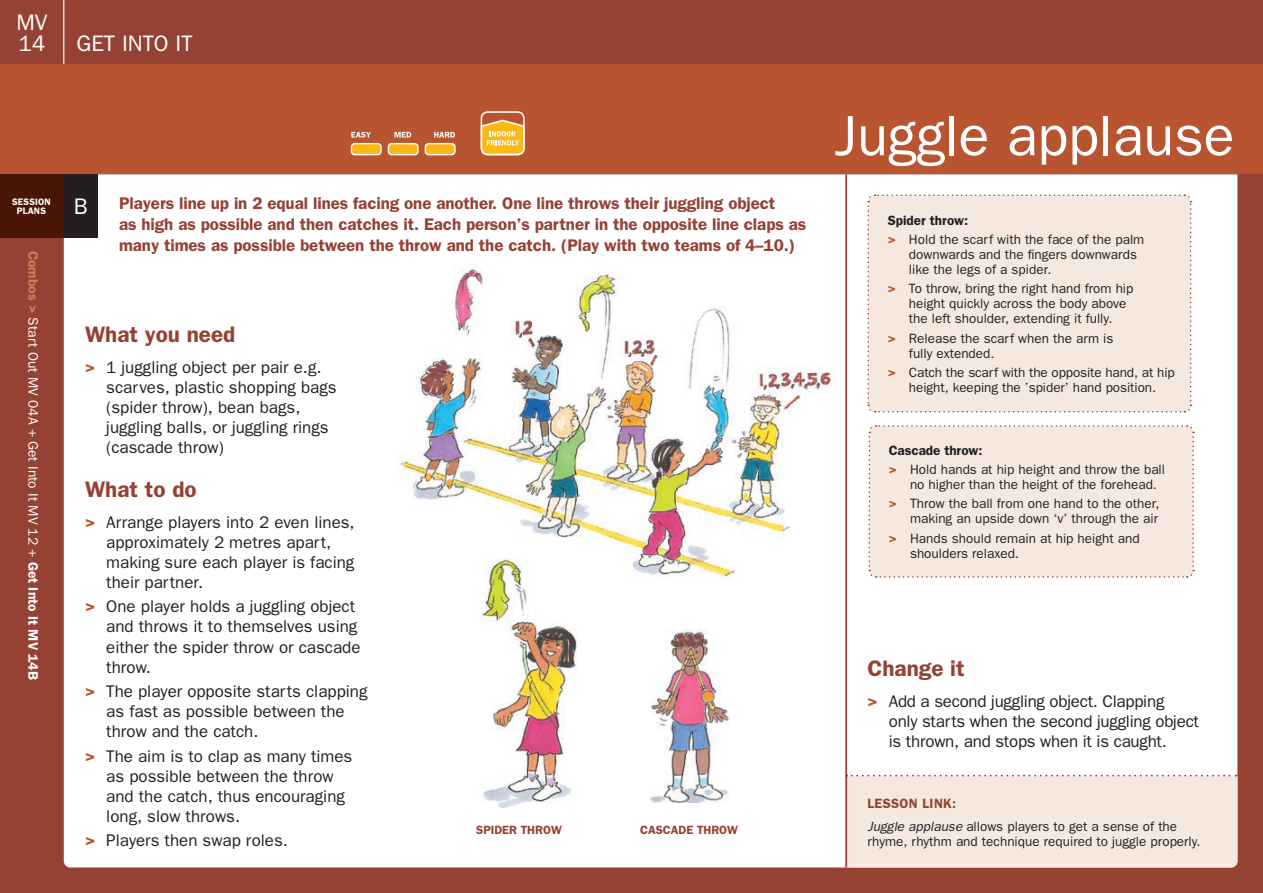
<style>
.page{position:relative;width:1263px;height:893px;background:#fff}
.page>*{position:absolute;margin:0;border:0;box-sizing:border-box;transform-origin:0 0}
.t1{font:57px "Franklin Gothic";color:#fff}
.t2{font:22.65px "Franklin Gothic";color:#fff}
.t3{font:600 22.5px "Franklin Gothic";color:#954134}
.t4{font:22.5px/21px "Franklin Gothic";color:#fff}
.t5{font:16.95px/20.1px "Franklin Gothic";color:#231f20}
.t6{font:600 16.95px/21px "Franklin Gothic";letter-spacing:-.005em;color:#954134}
.t7{font:13.8px "Franklin Gothic";color:#fff}
.t8{font:13.5px/15px "Franklin Gothic";color:#231f20}
.t9{font:600 13.5px "Franklin Gothic";color:#954134}
.t10{font:600 12px "Franklin Gothic";color:#954134}
.t11{font:600 9.45px/9.1px "Franklin Gothic";letter-spacing:.015em;color:#fff;text-align:center}
.s1{font-weight:600;color:#c9825b}
.s2{font-weight:600}
.s3{font-weight:600;color:#b85530}
.s4{font-weight:600;color:#954134}
.s5{font-style:italic}
</style>
<div class="page">
<div style="left:0;top:64px;width:1263px;height:110px;background:#b85530"></div>
<div style="left:0;top:174px;width:1263px;height:719px;background:#954134"></div>
<div style="left:0;top:0;width:1263px;height:64px;background:#954134"></div>
<div style="left:0;top:174px;width:64px;height:64px;background:#481506"></div>
<div style="left:481px;top:111px;width:44px;height:44px;border:2px solid #fff;border-radius:6px"></div>
<svg style="left:480px;top:118px;width:45px;height:38px;background:#f2bb54"></svg>
<div style="left:64px;top:174px;width:1173px;height:693px;background:#fff"></div>
<hr style="left:63px;top:0;width:1px;height:64px;background:#fff">
<div style="left:351px;top:144px;width:30px;height:11px;background:#fcb814;border-radius:3px"></div>
<div style="left:351px;top:143px;width:31px;height:12px;border:1px solid #fff;border-radius:3px"></div>
<div style="left:388px;top:144px;width:30px;height:11px;background:#fcb814;border-radius:3px"></div>
<div style="left:388px;top:143px;width:31px;height:12px;border:1px solid #fff;border-radius:3px"></div>
<div style="left:425px;top:144px;width:30px;height:11px;background:#fcb814;border-radius:3px"></div>
<div style="left:425px;top:143px;width:31px;height:12px;border:1px solid #fff;border-radius:3px"></div>
<svg style="left:351px;top:132px;width:20px;height:6px"></svg>
<svg style="left:394px;top:132px;width:17px;height:6px"></svg>
<svg style="left:434px;top:132px;width:21px;height:6px"></svg>
<div style="left:64px;top:174px;width:34px;height:64px;background:#231f20"></div>
<img style="left:396px;top:264px;width:443px;height:319px">
<img style="left:479px;top:557px;width:98px;height:251px">
<img style="left:650px;top:630px;width:80px;height:172px">
<div style="left:847px;top:775px;width:390px;height:92px;background:#f5e9df"></div>
<hr style="left:845px;top:174px;width:2px;height:693px;background:#954134">
<div style="left:868px;top:424px;width:326px;height:154px;background:#f5e9df"></div>
<div style="left:867px;top:194px;width:325px;height:219px;background:#f5e9df"></div>
<h3 class="t4" style="left:16px;top:11px;width:33px">MV<br>14</h3>
<h3 class="t4" style="left:77px;top:32px;width:118px">GET INTO IT</h3>
<p class="t11" style="left:12px;top:197px;width:40px">SESSION<br>PLANS</p>
<p class="t7" style="left:41px;top:251px;width:430px;rotate:90deg"><span class="s1">Combos &gt;</span> Start Out MV 04A + Get Into It MV 12 + <span class="s2">Get Into It MV 14B</span></p>
<h2 class="t2" style="left:74px;top:193px;width:15px">B</h2>
<p class="t6" style="left:119px;top:192px;width:689px">Players line up in 2 equal lines facing one another. One line throws their juggling object<br>as high as possible and then catches it. Each person’s partner in the opposite line claps as many times as possible between the throw and the catch. (Play with two teams of 4–10.)</p>
<h3 class="t3" style="left:85px;top:321px;width:152px">What you need</h3>
<p class="t5" style="left:106px;top:356px;width:232px;text-indent:-21px"><span class="s3">&gt;</span> 1 juggling object per pair e.g. scarves, plastic shopping bags (spider throw), bean bags, juggling balls, or juggling rings (cascade throw)</p>
<h3 class="t3" style="left:85px;top:476px;width:113px">What to do</h3>
<p class="t5" style="left:106px;top:511px;width:250px;text-indent:-21px"><span class="s3">&gt;</span> Arrange players into 2 even lines, approximately 2 metres apart, making sure each player is facing their partner.</p>
<p class="t5" style="left:106px;top:596px;width:256px;text-indent:-21px"><span class="s3">&gt;</span> One player holds a juggling object and throws it to themselves using either the spider throw or cascade throw.</p>
<p class="t5" style="left:106px;top:681px;width:263px;text-indent:-21px"><span class="s3">&gt;</span> The player opposite starts clapping as fast as possible between the throw and the catch.</p>
<p class="t5" style="left:106px;top:745px;width:248px;text-indent:-21px"><span class="s3">&gt;</span> The aim is to clap as many times as possible between the throw and the catch, thus encouraging long, slow throws.</p>
<p class="t5" style="left:85px;top:830px;width:204px"><span class="s3">&gt;</span> Players then swap roles.</p>
<p class="t10" style="left:476px;top:822px;width:78px">spi der throw</p>
<p class="t10" style="left:640px;top:822px;width:9px">casca</p>
<p class="t10" style="left:678px;top:822px;width:51px">de throw</p>
<h1 class="t1" style="left:834px;top:103px;width:402px">Juggle applause</h1>
<p class="t8" style="left:888px;top:210px;width:258px;line-height:19.2px"><span class="s2">Spider throw:<br></span><span class="s3">&gt;</span> Hold the scarf with the face of the palm</p>
<p class="t8" style="left:909px;top:247px;width:230px">downwards and the fingers downwards like the legs of a spider.</p>
<p class="t8" style="left:909px;top:281px;width:226px;text-indent:-21px"><span class="s3">&gt;</span> To throw, bring the right hand from hip height quickly across the body above the left shoulder, extending it fully.</p>
<p class="t8" style="left:909px;top:330px;width:206px;text-indent:-21px"><span class="s3">&gt;</span> Release the scarf when the arm is fully extended.</p>
<p class="t8" style="left:888px;top:364px;width:289px;text-align:center"><span class="s3">&gt;</span> Catch the scarf with the opposite hand, at hip height, keeping the ’spider’ hand position.</p>
<p class="t8" style="left:889px;top:440px;width:278px;line-height:19.2px"><span class="s2">Cascade throw:<br></span><span class="s3">&gt;</span> Hold hands at hip height and throw the ball</p>
<p class="t8" style="left:889px;top:475px;width:272px;line-height:19.2px;text-align:right">no higher than the height of the forehead.<br><span class="s3">&gt;</span> Throw the ball from one hand to the other,</p>
<p class="t8" style="left:889px;top:509px;width:271px;line-height:19.2px;text-indent:21px">making an upside down ‘v’ through the air <span class="s3">&gt;</span> Hands should remain at hip height and</p>
<p class="t8" style="left:910px;top:545px;width:110px">shoulders relaxed.</p>
<h3 class="t3" style="left:867px;top:655px;width:99px">Change it</h3>
<p class="t5" style="left:889px;top:690px;width:312px;text-indent:-21px"><span class="s3">&gt;</span> Add a second juggling object. Clapping<br>only starts when the second juggling object is thrown, and stops when it is caught.</p>
<p class="t9" style="left:867px;top:795px;width:17px">Lesson</p>
<p class="t8" style="left:867px;top:791px;width:311px;line-height:23.5px;text-indent:55px"><span class="s4">link:<br></span><span class="s5">Juggle applause</span> allows players to get a sense of the</p>
<p class="t8" style="left:867px;top:834px;width:335px">rhyme, rhythm and technique required to juggle properly.</p>
</div>
